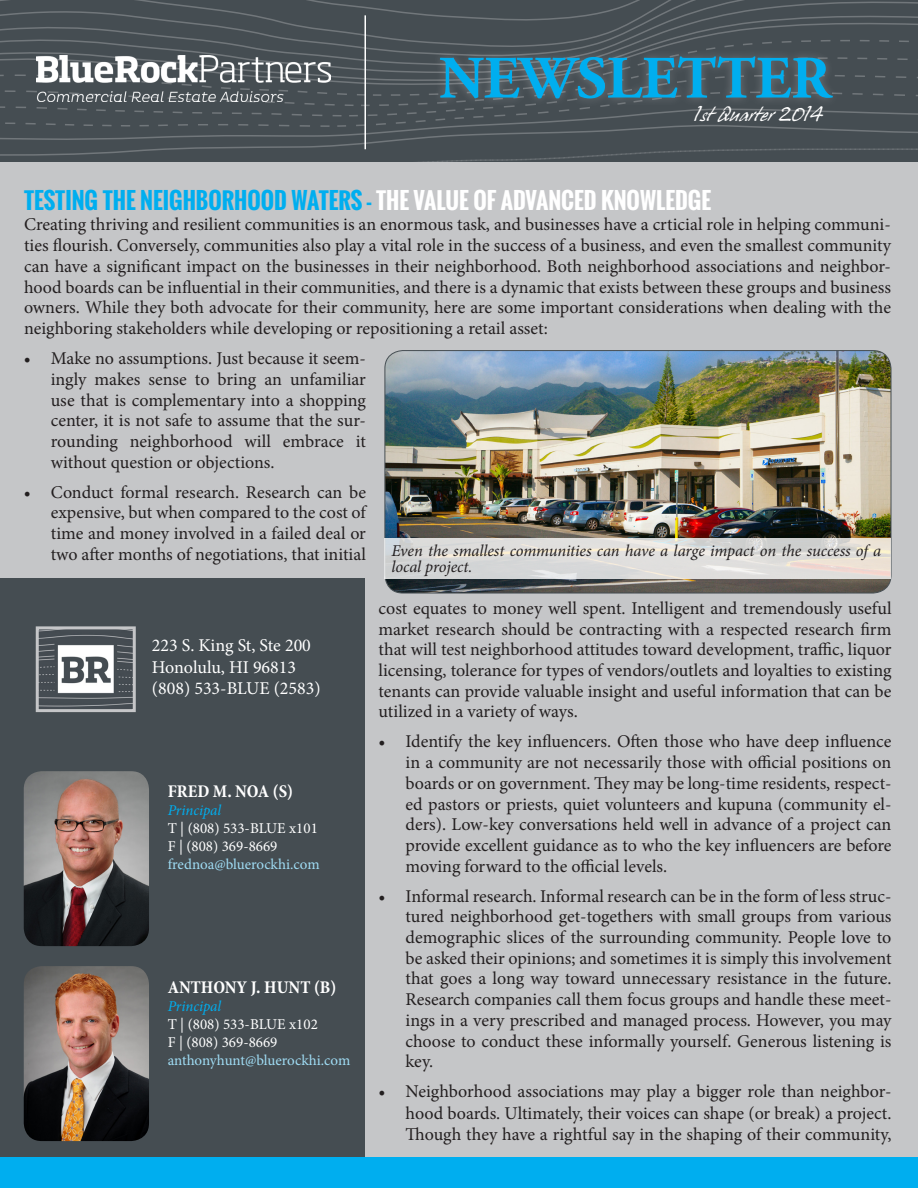
<style>
.page{position:relative;width:918px;height:1188px;background:#fff}
.page>*{position:absolute;margin:0;border:0;box-sizing:border-box;transform-origin:0 0}
.t1{font:700 60px "Adobe Garamond Pro";color:#00aeef}
.t2{font:700 22.5px "Oswald";color:#00aeef}
.t3{font:18px/20.7px "Minion Pro";color:#231f20;text-align:justify}
.t4{font:18px "Minion Pro";color:#fff}
.t5{font:700 condensed 18px "Minion Pro";color:#fff}
.t6{font:18px "Hans Hand";color:#fff}
.t7{font:italic 16.5px/16.5px "Minion Pro";letter-spacing:-.01em;color:#231f20}
.t8{font:15px "Minion Pro";color:#fff}
.t9{font:15px "Minion Pro";color:#9fdcf4}
.t10{font:italic 15px "Minion Pro";letter-spacing:-.005em;color:#00aeef}
.s1{color:#fff}
</style>
<div class="page">
<svg style="left:0;top:0;width:918px;height:148px;background:#495156"></svg>
<svg style="left:0;top:148px;width:918px;height:14px;background:#474f54"></svg>
<hr style="left:364px;top:15px;width:2px;height:134px;background:#fff">
<div style="left:431px;top:47px;width:410px;height:61px;background:#fff;opacity:.25"></div>
<div style="left:0;top:162px;width:918px;height:996px;background:#c5c6c8"></div>
<div style="left:0;top:578px;width:364px;height:610px;background:#454d52"></div>
<img style="left:24px;top:771px;width:125px;height:175px">
<img style="left:24px;top:966px;width:125px;height:175px">
<img style="left:40px;top:630px;width:92px;height:77px">
<div style="left:36px;top:626px;width:100px;height:86px;border:3px solid #c5c6c8"></div>
<img style="left:37px;top:56px;width:293px;height:45px">
<img style="left:385px;top:351px;width:506px;height:242px">
<div style="left:385px;top:350px;width:506px;height:243px;border:1px solid #454d52;border-radius:18px"></div>
<div style="left:0;top:1158px;width:918px;height:30px;background:#00aeef"></div>
<svg style="left:385px;top:538px;width:506px;height:40px;fill:#dfddda"></svg>
<p class="t1" style="left:439px;top:44px;width:393px">NEWSLETTER</p>
<p class="t6" style="left:694px;top:105px;width:131px">1st Quarter 2014</p>
<p class="t2" style="left:24px;top:183px;width:689px">TESTING THE NEIGHBORHOOD WATERS - <span class="s1">THE VALUE OF ADVANCED KNOWLEDGE</span></p>
<p class="t3" style="left:24px;top:214px;width:869px">Creating thriving and resilient communities is an enormous task, and businesses have a crticial role in helping communi&shy;ties flourish. Conversely, communities also play a vital role in the success of a business, and even the smallest community can have a significant impact on the businesses in their neighborhood. Both neighborhood associations and neighbor&shy;hood boards can be influential in their communities, and there is a dynamic that exists between these groups and business owners. While they both advocate for their community, here are some important considerations when dealing with the neighboring stakeholders while developing or repositioning a retail asset:</p>
<p class="t3" style="left:51px;top:348px;width:317px;text-indent:-27px">• Make no assumptions. Just because it seem&shy;ingly makes sense to bring an unfamiliar use that is complementary into a shopping center, it is not safe to assume that the sur&shy;rounding neighborhood will embrace it without question or objections.</p>
<p class="t3" style="left:51px;top:482px;width:317px;text-indent:-27px">• Conduct formal research. Research can be expensive, but when compared to the cost of time and money involved in a failed deal or two after months of negotiations, that initial</p>
<p class="t4" style="left:152px;top:633px;width:161px">223 S. King St, Ste 200</p>
<p class="t4" style="left:152px;top:655px;width:146px">Honolulu, HI 96813</p>
<p class="t4" style="left:152px;top:676px;width:170px">(808) 533-BLUE (2583)</p>
<p class="t5" style="left:168px;top:779px;width:127px">FRED M. NOA (S)</p>
<p class="t10" style="left:168px;top:800px;width:55px">Principal</p>
<p class="t8" style="left:168px;top:818px;width:152px">T | (808) 533-BLUE x101</p>
<p class="t8" style="left:168px;top:836px;width:111px">F | (808) 369-8669</p>
<p class="t9" style="left:168px;top:854px;width:153px">frednoa@bluerockhi.com</p>
<p class="t5" style="left:168px;top:975px;width:170px">ANTHONY J. HUNT (B)</p>
<p class="t10" style="left:168px;top:996px;width:55px">Principal</p>
<p class="t8" style="left:168px;top:1014px;width:152px">T | (808) 533-BLUE x102</p>
<p class="t8" style="left:168px;top:1032px;width:111px">F | (808) 369-8669</p>
<p class="t9" style="left:168px;top:1050px;width:184px">anthonyhunt@bluerockhi.com</p>
<p class="t7" style="left:392px;top:542px;width:491px">Even the smallest communities can have a large impact on the success of a local project.</p>
<p class="t3" style="left:379px;top:598px;width:515px">cost equates to money well spent. Intelligent and tremendously useful market research should be contracting with a respected research firm that will test neighborhood attitudes toward development, traffic, liquor licensing, tolerance for types of vendors/outlets and loyalties to existing tenants can provide valuable insight and useful information that can be utilized in a variety of ways.</p>
<p class="t3" style="left:406px;top:731px;width:488px;text-indent:-27px">• Identify the key influencers. Often those who have deep influence in a community are not necessarily those with official positions on boards or on government. They may be long-time residents, respect&shy;ed pastors or priests, quiet volunteers and kupuna (community el&shy;ders). Low-key conversations held well in advance of a project can provide excellent guidance as to who the key influencers are before moving forward to the official levels.</p>
<p class="t3" style="left:406px;top:886px;width:488px;text-indent:-27px">• Informal research. Informal research can be in the form of less struc&shy;tured neighborhood get-togethers with small groups from various demographic slices of the surrounding community. People love to be asked their opinions; and sometimes it is simply this involvement that goes a long way toward unnecessary resistance in the future.<br>Research companies call them focus groups and handle these meet&shy;ings in a very prescribed and managed process. However, you may choose to conduct these informally yourself. Generous listening is key.</p>
<p class="t3" style="left:406px;top:1081px;width:488px;line-height:21.6px;text-indent:-27px">• Neighborhood associations may play a bigger role than neighbor&shy;hood boards. Ultimately, their voices can shape (or break) a project.<br>Though they have a rightful say in the shaping of their community,</p>
</div>
